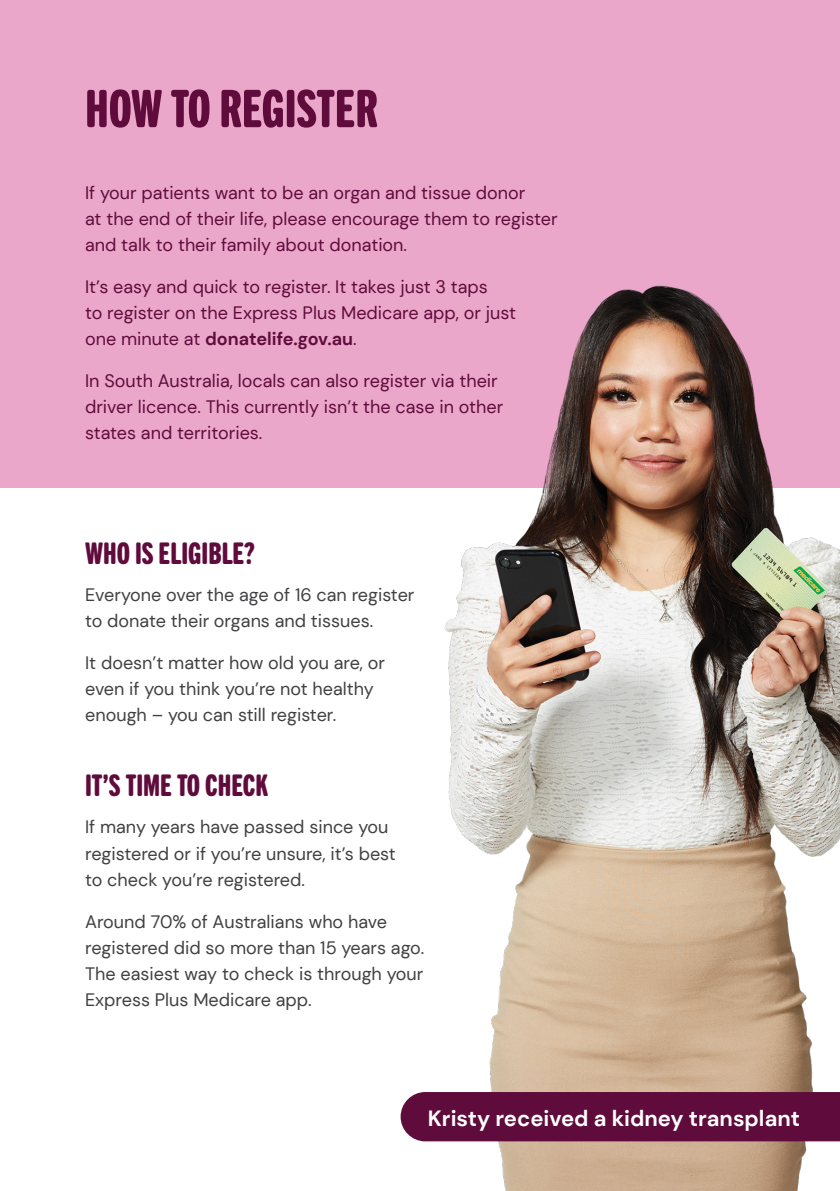
<style>
.page{position:relative;width:840px;height:1191px;background:#fff}
.page>*{position:absolute;margin:0;border:0;box-sizing:border-box;transform-origin:0 0}
.HEADING_1{font:52px "Trade Gothic Next SR Pro Hv Cm";color:#5f0c3c}
.heading_2{font:30px "Trade Gothic Next SR Pro Hv Cm";color:#5f0c3c}
.t1{font:700 22px "DM Sans";color:#fff}
.BODY{font:18px/26px "DM Sans";color:#414042}
.BODY-2{font:18px/26px "DM Sans";color:#5f0c3c}
.s1{font-weight:700}
</style>
<div class="page">
<div style="left:0;top:0;width:839px;height:488px;background:#eba7ca"></div>
<img style="left:431px;top:285px;width:408px;height:906px">
<div style="left:400px;top:1092px;width:439px;height:49px;background:#5f0c3c"></div>
<p class="HEADING_1" style="left:85px;top:74px;width:294px">HOW TO REGISTER</p>
<p class="BODY-2" style="left:85px;top:179px;width:473px">If your patients want to be an organ and tissue donor<br>at the end of their life, please encourage them to register and talk to their family about donation.</p>
<p class="BODY-2" style="left:85px;top:273px;width:432px">It’s easy and quick to register. It takes just 3 taps<br>to register on the Express Plus Medicare app, or just one minute at <span class="s1">donatelife.gov.au</span>.</p>
<p class="BODY-2" style="left:85px;top:367px;width:419px">In South Australia, locals can also register via their driver licence. This currently isn’t the case in other states and territories.</p>
<p class="heading_2" style="left:85px;top:533px;width:171px">WHO IS ELIGIBLE?</p>
<p class="BODY" style="left:85px;top:582px;width:331px">Everyone over the age of 16 can register to donate their organs and tissues.</p>
<p class="BODY" style="left:85px;top:650px;width:301px">It doesn’t matter how old you are, or even if you think you’re not healthy enough – you can still register.</p>
<p class="heading_2" style="left:85px;top:765px;width:184px">IT’S TIME TO CHECK</p>
<p class="BODY" style="left:85px;top:814px;width:312px">If many years have passed since you registered or if you’re unsure, it’s best to check you’re registered.</p>
<p class="BODY" style="left:85px;top:908px;width:340px">Around 70% of Australians who have registered did so more than 15 years ago.<br>The easiest way to check is through your Express Plus Medicare app.</p>
<p class="t1" style="left:427px;top:1104px;width:373px">Kristy received a kidney transplant</p>
</div>
